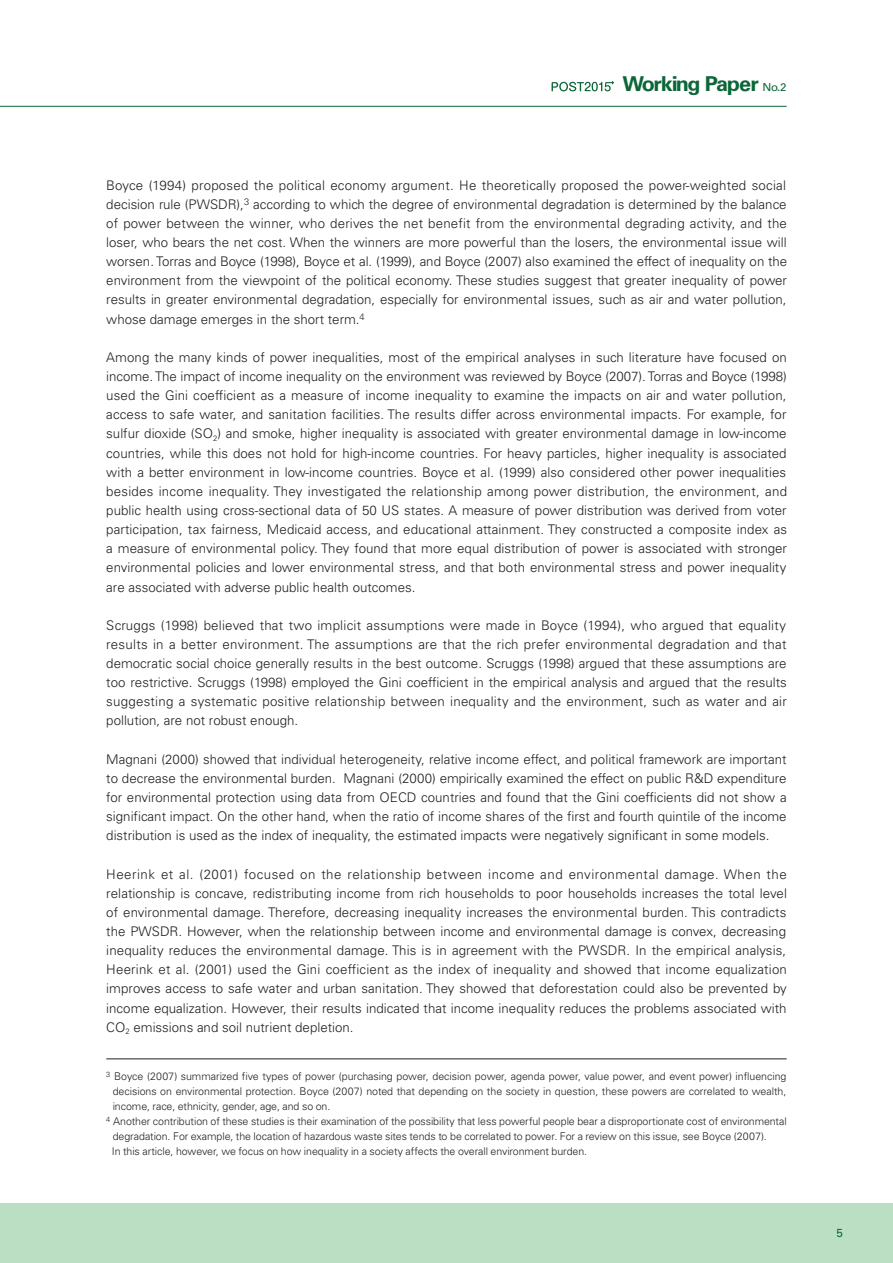
<style>
.page{position:relative;width:893px;height:1263px;background:#fff}
.page>*{position:absolute;margin:0;border:0;box-sizing:border-box;transform-origin:0 0}
.t1{font:700 20.55px "Univers LT Std";letter-spacing:-.07em;color:#0c6738;scale:1.05 1}
.t2{font:300 13.35px/19.2px "Univers LT Std";color:#231f20;text-align:justify}
.t3{font:11.7px "Univers LT Std";color:#0c6738}
.t4{font:300 10.65px "Univers LT Std";letter-spacing:-.005em;color:#231f20}
.s1{font-weight:400;font-size:10.95px}
</style>
<div class="page">
<div style="left:0;top:1203px;width:893px;height:60px;background:#bbdfc3"></div>
<hr style="left:0;top:106px;width:787px;height:1px;background:#0c6738">
<svg style="left:552px;top:81px;width:62px;height:10px"></svg>
<hr style="left:106px;top:1058px;width:681px;height:1px;background:#231f20">
<h1 class="t1" style="left:622px;top:72px;width:158px">Working Paper <span class="s1">No.2</span></h1>
<p class="t2" style="left:106px;top:175px;width:682px">Boyce (1994) proposed the political economy argument. He theoretically proposed the power-weighted social decision rule (PWSDR),<sup>3</sup> according to which the degree of environmental degradation is determined by the balance of power between the winner, who derives the net benefit from the environmental degrading activity, and the loser, who bears the net cost. When the winners are more powerful than the losers, the environmental issue will worsen. Torras and Boyce (1998), Boyce et al. (1999), and Boyce (2007) also examined the effect of inequality on the environment from the viewpoint of the political economy. These studies suggest that greater inequality of power results in greater environmental degradation, especially for environmental issues, such as air and water pollution, whose damage emerges in the short term.<sup>4</sup></p>
<p class="t2" style="left:106px;top:347px;width:682px">Among the many kinds of power inequalities, most of the empirical analyses in such literature have focused on income. The impact of income inequality on the environment was reviewed by Boyce (2007). Torras and Boyce (1998) used the Gini coefficient as a measure of income inequality to examine the impacts on air and water pollution, access to safe water, and sanitation facilities. The results differ across environmental impacts. For example, for sulfur dioxide (SO<sub>2</sub>) and smoke, higher inequality is associated with greater environmental damage in low-income countries, while this does not hold for high-income countries. For heavy particles, higher inequality is associated with a better environment in low-income countries. Boyce et al. (1999) also considered other power inequalities besides income inequality. They investigated the relationship among power distribution, the environment, and public health using cross-sectional data of 50 US states. A measure of power distribution was derived from voter participation, tax fairness, Medicaid access, and educational attainment. They constructed a composite index as a measure of environmental policy. They found that more equal distribution of power is associated with stronger environmental policies and lower environmental stress, and that both environmental stress and power inequality are associated with adverse public health outcomes.</p>
<p class="t2" style="left:106px;top:615px;width:682px">Scruggs (1998) believed that two implicit assumptions were made in Boyce (1994), who argued that equality results in a better environment. The assumptions are that the rich prefer environmental degradation and that democratic social choice generally results in the best outcome. Scruggs (1998) argued that these assumptions are too restrictive. Scruggs (1998) employed the Gini coefficient in the empirical analysis and argued that the results suggesting a systematic positive relationship between inequality and the environment, such as water and air pollution, are not robust enough.</p>
<p class="t2" style="left:106px;top:749px;width:682px">Magnani (2000) showed that individual heterogeneity, relative income effect, and political framework are important to decrease the environmental burden. Magnani (2000) empirically examined the effect on public R&amp;D expenditure for environmental protection using data from OECD countries and found that the Gini coefficients did not show a significant impact. On the other hand, when the ratio of income shares of the first and fourth quintile of the income distribution is used as the index of inequality, the estimated impacts were negatively significant in some models.</p>
<p class="t2" style="left:106px;top:864px;width:682px">Heerink et al. (2001) focused on the relationship between income and environmental damage. When the relationship is concave, redistributing income from rich households to poor households increases the total level of environmental damage. Therefore, decreasing inequality increases the environmental burden. This contradicts the PWSDR. However, when the relationship between income and environmental damage is convex, decreasing inequality reduces the environmental damage. This is in agreement with the PWSDR. In the empirical analysis, Heerink et al. (2001) used the Gini coefficient as the index of inequality and showed that income equalization improves access to safe water and urban sanitation. They showed that deforestation could also be prevented by income equalization. However, their results indicated that income inequality reduces the problems associated with CO<sub>2</sub> emissions and soil nutrient depletion.</p>
<p class="t4" style="left:106px;top:1070px;width:682px"><sup>3</sup> Boyce (2007) summarized five types of power (purchasing power, decision power, agenda power, value power, and event power) influencing</p>
<p class="t4" style="left:113px;top:1085px;width:675px">decisions on environmental protection. Boyce (2007) noted that depending on the society in question, these powers are correlated to wealth,</p>
<p class="t4" style="left:113px;top:1100px;width:219px">income, race, ethnicity, gender, age, and so on.</p>
<p class="t4" style="left:106px;top:1115px;width:682px"><sup>4</sup> Another contribution of these studies is their examination of the possibility that less powerful people bear a disproportionate cost of environmental</p>
<p class="t4" style="left:113px;top:1130px;width:655px">degradation. For example, the location of hazardous waste sites tends to be correlated to power. For a review on this issue, see Boyce (2007).</p>
<p class="t4" style="left:112px;top:1145px;width:477px">In this article, however, we focus on how inequality in a society affects the overall environment burden.</p>
<p class="t3" style="left:837px;top:1226px;width:8px">5</p>
</div>
